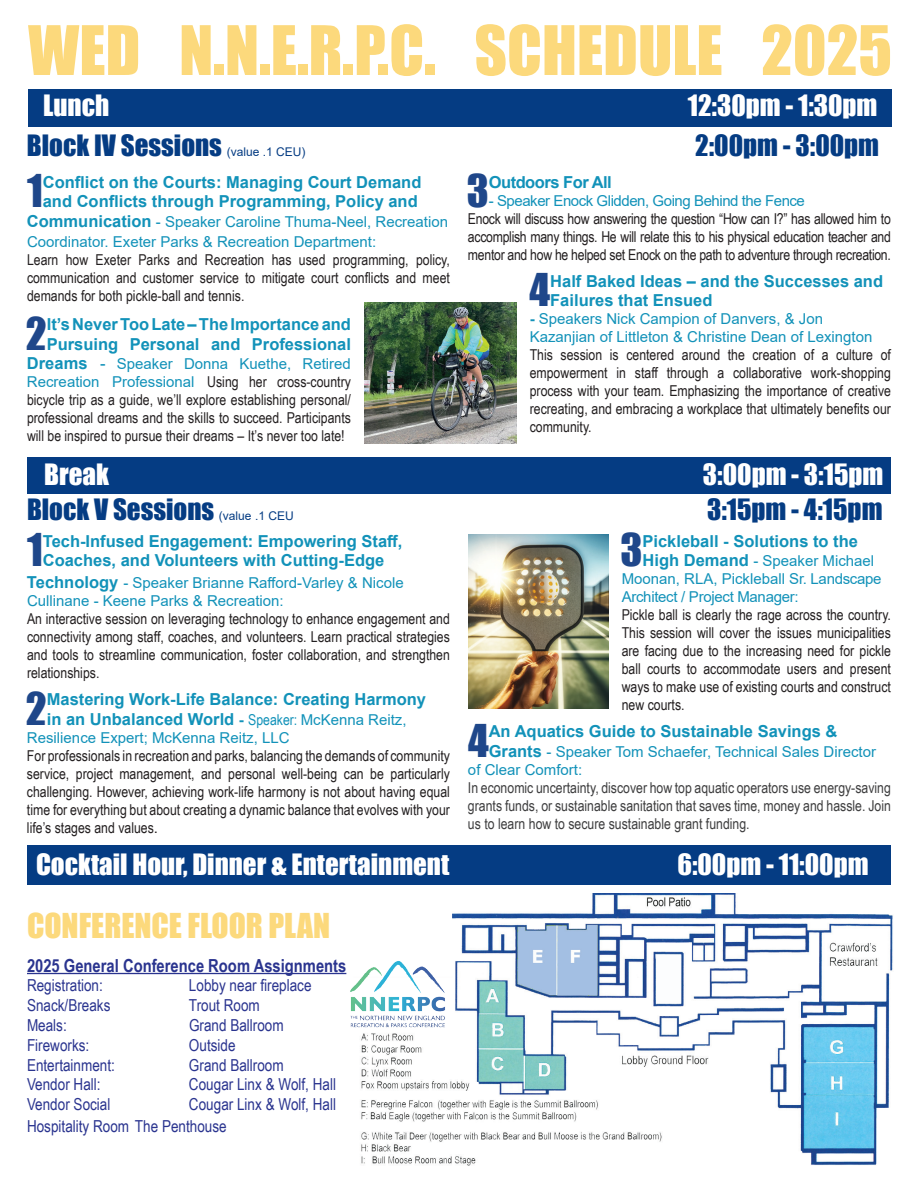
<style>
.page{position:relative;width:918px;height:1188px;background:#fff}
.page>*{position:absolute;margin:0;border:0;box-sizing:border-box;transform-origin:0 0}
.t1{font:63px "Impact";color:#fcd97c}
.t2{font:41.55px "Impact";color:#1f478a}
.t3{font:31.5px "Impact";color:#fcd97c}
.t4{font:27px "Impact";color:#fff}
.t5{font:27px "Impact";color:#053c83}
.t6{font:700 18px "Arial Narrow";color:#2a348f}
.t7{font:700 16.5px/19.8px "Arial";color:#1292b9}
.t8{font:16.5px/21.6px "Arial Narrow";color:#2a348f}
.t9{font:700 16.5px "Arial";letter-spacing:-.03em;color:#1292b9}
.t10{font:15px/18px "Arial Narrow";color:#231f20;text-align:justify}
.t11{font:15px/18px "Arial";color:#1292b9}
.t12{font:15px/18px "Arial Narrow";color:#3e3e3f;text-align:justify}
.t13{font:15px/18px "Arial";letter-spacing:-.02em;color:#1292b9}
.t14{font:15px "Arial";letter-spacing:-.03em;color:#1292b9}
.t15{font:12px "Arial";color:#053c83}
.s1{font-weight:700;font-size:16.5px}
.s2{font-size:16.5px}
.s3{font-family:"Arial Narrow";color:#231f20}
.s4{font-weight:700}
.s5{font-size:15px}
.s6{font-family:"Arial Narrow";font-weight:400;font-size:15px}
.s7{font-weight:400;font-size:15px}
.s8{font-family:"Arial"}
</style>
<div class="page">
<div style="left:28px;top:89px;width:864px;height:38px;background:#053c83"></div>
<div style="left:27px;top:457px;width:864px;height:37px;background:#053c83"></div>
<div style="left:27px;top:845px;width:864px;height:40px;background:#053c83"></div>
<img style="left:468px;top:534px;width:140px;height:174px">
<img style="left:364px;top:303px;width:152px;height:141px">
<img style="left:361px;top:893px;width:532px;height:273px">
<hr style="left:27px;top:973px;width:319px;height:1px;background:#2a348f">
<img style="left:350px;top:959px;width:98px;height:70px">
<h1 class="t1" style="left:28px;top:1px;width:866px">WED N.N.E.R.P.C. SCHEDULE 2025</h1>
<h3 class="t4" style="left:43px;top:85px;width:67px">Lunch</h3>
<h3 class="t4" style="left:688px;top:85px;width:191px">12:30pm - 1:30pm</h3>
<h3 class="t5" style="left:27px;top:125px;width:196px">Block IV Sessions</h3>
<p class="t15" style="left:227px;top:144px;width:80px">(value .1 CEU)</p>
<h2 class="t2" style="left:27px;top:159px;width:17px">1</h2>
<p class="t7" style="left:43px;top:172px;width:380px">Conflict on the Courts: Managing Court Demand and Conflicts through Programming, Policy and</p>
<p class="t11" style="left:27px;top:212px;width:423px;line-height:19.8px"><span class="s1">Communication</span> - Speaker Caroline Thuma-Neel, Recreation<br>Coordinator. Exeter Parks &amp; Recreation Department:</p>
<p class="t10" style="left:27px;top:250px;width:424px">Learn how Exeter Parks and Recreation has used programming, policy, communication and customer service to mitigate court conflicts and meet demands for both pickle-ball and tennis.</p>
<h2 class="t2" style="left:26px;top:301px;width:22px">2</h2>
<p class="t7" style="left:47px;top:314px;width:306px">It’s Never Too Late – The Importance and<br>Pursuing Personal and Professional</p>
<p class="t11" style="left:27px;top:355px;width:325px"><span class="s1">Dreams</span> <span class="s2">-</span> Speaker Donna Kuethe, Retired<br>Recreation Professional <span class="s3">Using her cross-country</span></p>
<p class="t10" style="left:27px;top:390px;width:325px">bicycle trip as a guide, we’ll explore establishing personal/ professional dreams and the skills to succeed. Participants will be inspired to pursue their dreams – It’s never too late!</p>
<h3 class="t5" style="left:695px;top:125px;width:185px">2:00pm - 3:00pm</h3>
<h2 class="t2" style="left:467px;top:159px;width:24px">3</h2>
<p class="t9" style="left:489px;top:170px;width:125px">Outdoors For All</p>
<p class="t14" style="left:489px;top:190px;width:318px">- Speaker Enock Glidden, Going Behind the Fence</p>
<p class="t10" style="left:468px;top:209px;width:424px">Enock will discuss how answering the question “How can I?” has allowed him to accomplish many things. He will relate this to his physical education teacher and mentor and how he helped set Enock on the path to adventure through recreation.</p>
<h2 class="t2" style="left:529px;top:258px;width:22px">4</h2>
<p class="t7" style="left:550px;top:271px;width:334px">Half Baked Ideas – and the Successes and<br>Failures that Ensued</p>
<p class="t11" style="left:530px;top:310px;width:344px"><span class="s4">-</span> Speakers Nick Campion of Danvers, &amp; Jon<br>Kazanjian of Littleton &amp; Christine Dean of Lexington</p>
<p class="t10" style="left:530px;top:345px;width:363px">This session is centered around the creation of a culture of empowerment in staff through a collaborative work-shopping process with your team. Emphasizing the importance of creative recreating, and embracing a workplace that ultimately benefits our community.</p>
<h3 class="t4" style="left:44px;top:453px;width:66px">Break</h3>
<h3 class="t4" style="left:703px;top:453px;width:182px">3:00pm - 3:15pm</h3>
<h3 class="t5" style="left:27px;top:489px;width:189px">Block V Sessions</h3>
<h3 class="t5" style="left:707px;top:489px;width:177px">3:15pm - 4:15pm</h3>
<p class="t15" style="left:219px;top:508px;width:76px">(value .1 CEU</p>
<h2 class="t2" style="left:27px;top:518px;width:17px">1</h2>
<p class="t7" style="left:43px;top:531px;width:361px">Tech-Infused Engagement: Empowering Staff,<br>Coaches, and Volunteers with Cutting-Edge</p>
<p class="t11" style="left:27px;top:574px;width:378px"><span class="s1">Technology</span> - Speaker Brianne Rafford-Varley &amp; Nicole<br>Cullinane - Keene Parks &amp; Recreation:</p>
<p class="t10" style="left:27px;top:609px;width:424px">An interactive session on leveraging technology to enhance engagement and connectivity among staff, coaches, and volunteers. Learn practical strategies and tools to streamline communication, foster collaboration, and strengthen relationships.</p>
<h2 class="t2" style="left:26px;top:676px;width:22px">2</h2>
<p class="t7" style="left:47px;top:690px;width:381px">Mastering Work-Life Balance: Creating Harmony in an Unbalanced World <span class="s5">-</span> <span class="s6">Speaker:</span> <span class="s7">McKenna Reitz,</span></p>
<p class="t11" style="left:27px;top:728px;width:264px">Resilience Expert; McKenna Reitz, LLC</p>
<p class="t10" style="left:27px;top:746px;width:425px">For professionals in recreation and parks, balancing the demands of community service, project management, and personal well-being can be particularly challenging. However, achieving work-life harmony is not about having equal time for everything but about creating a dynamic balance that evolves with your life’s stages and values<span class="s8">.</span></p>
<h2 class="t2" style="left:621px;top:518px;width:24px">3</h2>
<p class="t7" style="left:643px;top:531px;width:217px">Pickleball - Solutions to the</p>
<p class="t13" style="left:622px;top:552px;width:261px;text-indent:21px"><span class="s1">High Demand</span> - Speaker Michael<br>Moonan, RLA, Pickleball Sr. Landscape<br>Architect / Project Manager:</p>
<p class="t10" style="left:622px;top:606px;width:271px">Pickle ball is clearly the rage across the country.<br>This session will cover the issues municipalities are facing due to the increasing need for pickle ball courts to accommodate users and present ways to make use of existing courts and construct new courts.</p>
<h2 class="t2" style="left:468px;top:709px;width:22px">4</h2>
<p class="t7" style="left:489px;top:722px;width:350px">An Aquatics Guide to Sustainable Savings &amp;</p>
<p class="t11" style="left:468px;top:743px;width:410px;text-indent:21px"><span class="s1">Grants</span> - Speaker Tom Schaefer, Technical Sales Director of Clear Comfort:</p>
<p class="t12" style="left:468px;top:778px;width:424px">In economic uncertainty, discover how top aquatic operators use energy-saving grants funds, or sustainable sanitation that saves time, money and hassle. Join us to learn how to secure sustainable grant funding.</p>
<h3 class="t4" style="left:36px;top:844px;width:415px">Cocktail Hour, Dinner &amp; Entertainment</h3>
<h3 class="t4" style="left:677px;top:844px;width:193px">6:00pm - 11:00pm</h3>
<h3 class="t3" style="left:27px;top:901px;width:305px">CONFERENCE FLOOR PLAN</h3>
<p class="t6" style="left:27px;top:952px;width:321px">2025 General Conference Room Assignments</p>
<p class="t8" style="left:27px;top:974px;width:77px">Registration:</p>
<p class="t8" style="left:189px;top:974px;width:124px">Lobby near fireplace</p>
<p class="t8" style="left:27px;top:994px;width:85px">Snack/Breaks</p>
<p class="t8" style="left:189px;top:994px;width:72px">Trout Room</p>
<p class="t8" style="left:27px;top:1014px;width:41px">Meals:</p>
<p class="t8" style="left:189px;top:1014px;width:96px">Grand Ballroom</p>
<p class="t8" style="left:27px;top:1034px;width:64px">Fireworks:</p>
<p class="t8" style="left:189px;top:1034px;width:48px">Outside</p>
<p class="t8" style="left:27px;top:1053px;width:89px">Entertainment:</p>
<p class="t8" style="left:189px;top:1053px;width:96px">Grand Ballroom</p>
<p class="t8" style="left:27px;top:1073px;width:75px">Vendor Hall:</p>
<p class="t8" style="left:189px;top:1073px;width:149px">Cougar Linx &amp; Wolf, Hall</p>
<p class="t8" style="left:27px;top:1093px;width:85px">Vendor Social</p>
<p class="t8" style="left:27px;top:1093px;width:311px;text-indent:162px">Cougar Linx &amp; Wolf, Hall<br>Hospitality Room The Penthouse</p>
</div>
